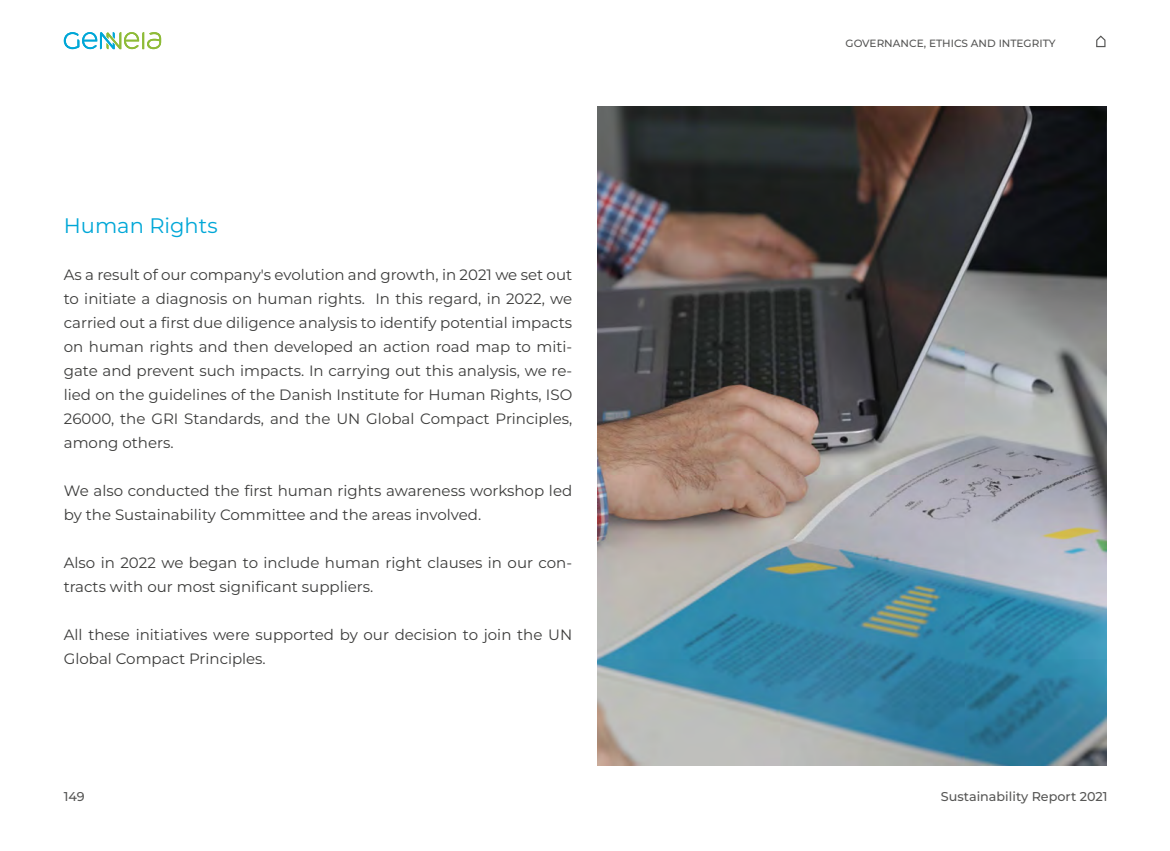
<style>
.page{position:relative;width:1170px;height:851px;background:#fff}
.page>*{position:absolute;margin:0;border:0;box-sizing:border-box;transform-origin:0 0}
.t1{font:21px "Montserrat";color:#00a7d7}
.t2{font:15px/24px "Montserrat";color:#3c3c3b}
.t3{font:500 12.75px "Montserrat";color:#575756}
.t4{font:500 10.5px "Montserrat";color:#575756}
</style>
<div class="page">
<img style="left:597px;top:106px;width:509px;height:659px">
<svg style="left:64px;top:32px;width:97px;height:17px"></svg>
<svg style="left:1096px;top:35px;width:9px;height:13px"></svg>
<h1 class="t1" style="left:64px;top:211px;width:155px">Human Rights</h1>
<p class="t2" style="left:64px;top:262px;width:510px;text-align:justify">As a result of our company's evolution and growth, in 2021 we set out to initiate a diagnosis on human rights. In this regard, in 2022, we carried out a first due diligence analysis to identify potential impacts on human rights and then developed an action road map to miti&shy;gate and prevent such impacts. In carrying out this analysis, we re&shy;lied on the guidelines of the Danish Institute for Human Rights, ISO 26000, the GRI Standards, and the UN Global Compact Principles, among others.</p>
<p class="t2" style="left:64px;top:478px;width:510px">We also conducted the first human rights awareness workshop led by the Sustainability Committee and the areas involved.</p>
<p class="t2" style="left:64px;top:550px;width:510px">Also in 2022 we began to include human right clauses in our con&shy;tracts with our most significant suppliers.</p>
<p class="t2" style="left:64px;top:622px;width:510px">All these initiatives were supported by our decision to join the UN<br>Global Compact Principles.</p>
<p class="t4" style="left:845px;top:36px;width:211px">GOVERNANCE, ETHICS AND INTEGRITY</p>
<p class="t3" style="left:64px;top:787px;width:23px">149</p>
<p class="t3" style="left:940px;top:787px;width:168px">Sustainability Report 2021</p>
</div>
